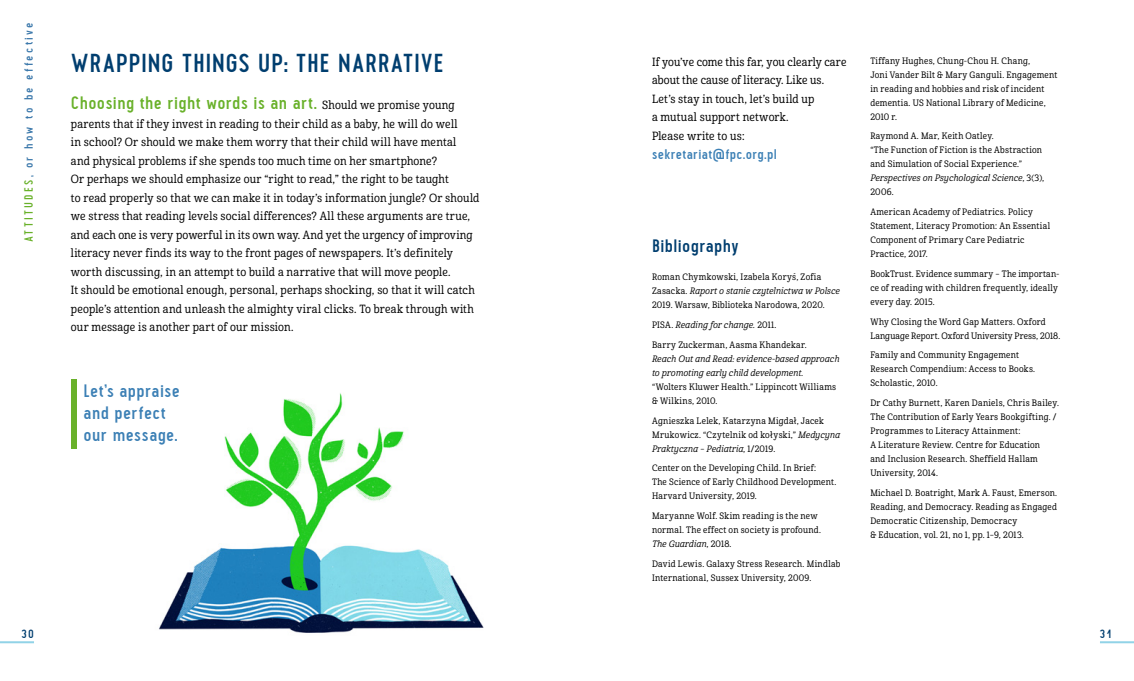
<style>
.page{position:relative;width:1134px;height:681px;background:#fff}
.page>*{position:absolute;margin:0;border:0;box-sizing:border-box;transform-origin:0 0}
.t1{font:700 26px "Pekora";letter-spacing:.02em;color:#003e6f}
.t2{font:700 18px "Pekora";letter-spacing:.02em;color:#69b12a}
.t3{font:700 18px/22px "Pekora";letter-spacing:.025em;color:#3c80b5}
.t4{font:700 18px "Pekora";letter-spacing:.02em;color:#003e6f}
.t5{font:700 14px "Pekora";letter-spacing:.025em;color:#3c80b5}
.t6{font:700 12px "Pekora";letter-spacing:.185em;color:#3b78ab}
.t7{font:700 12px "Pekora";color:#003e6f}
.t8{font:11.5px/18.5px "Cabrito Con Med";letter-spacing:.02em;color:#000}
.t9{font:9px/14px "Cabrito Con Med";letter-spacing:.03em;color:#000}
.t10{font:9px/14px "Cabrito Con Med It";letter-spacing:.015em;color:#000}
.s1{color:#69b12a}
.s2{font-family:"Cabrito Con Med";font-weight:400;font-size:11.5px;color:#000}
.s3{font-family:"Cabrito Con Med"}
.s4{font-family:"Cabrito Con Med It"}
</style>
<div class="page">
<img style="left:159px;top:393px;width:325px;height:240px">
<div style="left:71px;top:378px;width:6px;height:70px;background:#69b12a"></div>
<hr style="left:0;top:641px;width:34px;height:2px;background:#91d3e7">
<hr style="left:1100px;top:641px;width:34px;height:2px;background:#91d3e7">
<h3 class="t6" style="left:22px;top:242px;width:221px;rotate:-90deg"><span class="s1">attitudes</span>, or how to be effective</h3>
<h1 class="t1" style="left:71px;top:49px;width:374px">WRAPPING THINGS UP: THE NARRATIVE</h1>
<h2 class="t2" style="left:71px;top:93px;width:385px">Choosing the right words is an art. <span class="s2">Should we promise young</span></h2>
<p class="t8" style="left:71px;top:115px;width:410px">parents that if they invest in reading to their child as a baby, he will do well<br>in school? Or should we make them worry that their child will have mental<br>and physical problems if she spends too much time on her smartphone?<br>Or perhaps we should emphasize our “right to read,” the right to be taught<br>to read properly so that we can make it in today’s information jungle? Or should we stress that reading levels social differences? All these arguments are true, and each one is very powerful in its own way. And yet the urgency of improving literacy never finds its way to the front pages of newspapers. It’s definitely worth discussing, in an attempt to build a narrative that will move people.<br>It should be emotional enough, personal, perhaps shocking, so that it will catch people’s attention and unleash the almighty viral clicks. To break through with our message is another part of our mission.</p>
<h2 class="t3" style="left:84px;top:380px;width:98px">Let’s appraise and perfect our message.</h2>
<p class="t8" style="left:652px;top:53px;width:196px">If you’ve come this far, you clearly care about the cause of literacy. Like us.<br>Let’s stay in touch, let’s build up<br>a mutual support network.<br>Please write to us:</p>
<h3 class="t5" style="left:652px;top:146px;width:126px">sekretariat@fpc.org.pl</h3>
<h2 class="t4" style="left:652px;top:236px;width:88px">Bibliography</h2>
<p class="t9" style="left:652px;top:270px;width:171px">Roman Chymkowski, Izabela Koryś, Zofia</p>
<p class="t10" style="left:652px;top:284px;width:189px"><span class="s3">Zasacka.</span> Raport o stanie czytelnictwa w Polsce</p>
<p class="t9" style="left:652px;top:298px;width:174px">2019. Warsaw, Biblioteka Narodowa, 2020.</p>
<p class="t10" style="left:652px;top:318px;width:126px"><span class="s3">PISA.</span> Reading for change. <span class="s3">2011.</span></p>
<p class="t9" style="left:652px;top:338px;width:156px">Barry Zuckerman, Aasma Khandekar.</p>
<p class="t10" style="left:652px;top:352px;width:189px">Reach Out and Read: evidence-based approach to promoting early child development.</p>
<p class="t9" style="left:652px;top:380px;width:186px">“Wolters Kluwer Health.” Lippincott Williams &amp; Wilkins, 2010.</p>
<p class="t9" style="left:652px;top:413px;width:189px">Agnieszka Lelek, Katarzyna Migdał, Jacek<br>Mrukowicz. “Czytelnik od kołyski,” <span class="s4">Medycyna</span></p>
<p class="t10" style="left:652px;top:441px;width:125px">Praktyczna – Pediatria<span class="s3">, 1/2019.</span></p>
<p class="t9" style="left:652px;top:461px;width:186px">Center on the Developing Child. In Brief:<br>The Science of Early Childhood Development.<br>Harvard University, 2019.</p>
<p class="t9" style="left:652px;top:509px;width:170px">Maryanne Wolf. Skim reading is the new normal. The effect on society is profound.</p>
<p class="t10" style="left:652px;top:537px;width:81px">The Guardian<span class="s3">, 2018.</span></p>
<p class="t9" style="left:652px;top:556px;width:190px">David Lewis. Galaxy Stress Research. Mindlab<br>International, Sussex University, 2009.</p>
<p class="t9" style="left:870px;top:54px;width:188px">Tiffany Hughes, Chung-Chou H. Chang,<br>Joni Vander Bilt &amp; Mary Ganguli. Engagement in reading and hobbies and risk of incident dementia. US National Library of Medicine, 2010 r.</p>
<p class="t9" style="left:870px;top:129px;width:173px">Raymond A. Mar, Keith Oatley.<br>“The Function of Fiction is the Abstraction and Simulation of Social Experience.”</p>
<p class="t10" style="left:870px;top:171px;width:175px">Perspectives on Psychological Science<span class="s3">, 3(3),</span></p>
<p class="t9" style="left:870px;top:183px;width:164px;line-height:19.7px">2006.<br>American Academy of Pediatrics. Policy</p>
<p class="t9" style="left:870px;top:219px;width:181px">Statement, Literacy Promotion: An Essential<br>Component of Primary Care Pediatric<br>Practice, 2017.</p>
<p class="t9" style="left:870px;top:267px;width:191px">BookTrust. Evidence summary – The importan&shy;ce of reading with children frequently, ideally every day. 2015.</p>
<p class="t9" style="left:870px;top:314px;width:191px">Why Closing the Word Gap Matters. Oxford<br>Language Report. Oxford University Press, 2018.</p>
<p class="t9" style="left:870px;top:348px;width:166px">Family and Community Engagement<br>Research Compendium: Access to Books.<br>Scholastic, 2010.</p>
<p class="t9" style="left:870px;top:396px;width:190px">Dr Cathy Burnett, Karen Daniels, Chris Bailey.<br>The Contribution of Early Years Bookgifting. / Programmes to Literacy Attainment:<br>A Literature Review. Centre for Education<br>and Inclusion Research. Sheffield Hallam University, 2014.</p>
<p class="t9" style="left:870px;top:485px;width:188px">Michael D. Boatright, Mark A. Faust, Emerson.<br>Reading, and Democracy. Reading as Engaged Democratic Citizenship, Democracy<br>&amp; Education, vol. 21, no 1, pp. 1–9, 2013.</p>
<h3 class="t7" style="left:21px;top:627px;width:14px">30</h3>
<h3 class="t7" style="left:1100px;top:627px;width:13px">31</h3>
</div>
